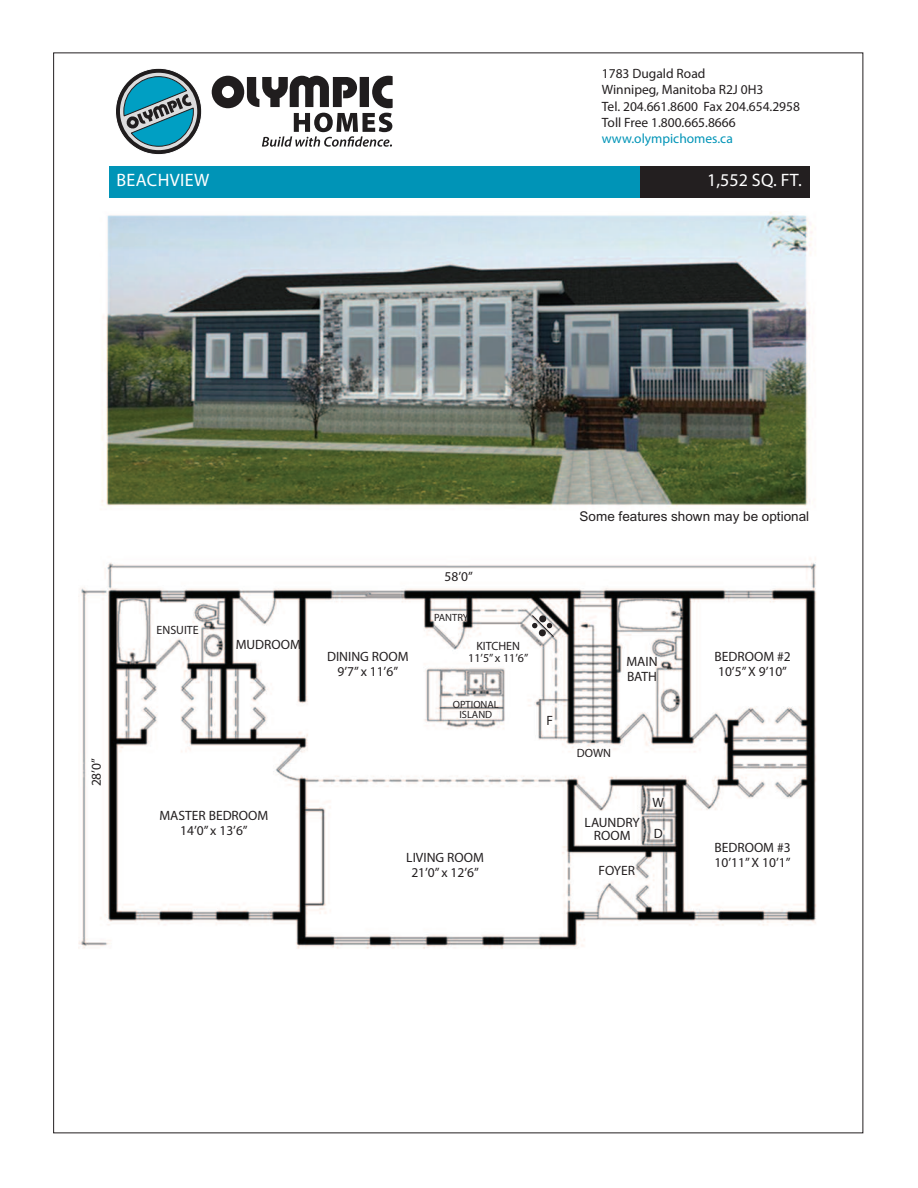
<style>
.page{position:relative;width:918px;height:1188px;background:#fff}
.page>*{position:absolute;margin:0;border:0;box-sizing:border-box;transform-origin:0 0}
.t1{font:18px "Myriad Pro";letter-spacing:.02em;color:#fff}
.t2{font:13.5px/15px "Myriad Pro";color:#231f20}
.t3{font:13.5px "Arial";color:#231f20}
.t4{font:13.5px "Myriad Pro";color:#0094b7}
.t5{font:12px "Myriad Pro";color:#231f20}
.t6{font:10.5px/10.5px "Myriad Pro";color:#231f20;text-align:center}
</style>
<div class="page">
<div style="left:640px;top:166px;width:169px;height:32px;background:#231f20"></div>
<svg style="left:116px;top:68px;width:86px;height:87px"></svg>
<div style="left:120px;top:73px;width:77px;height:77px;background:#dcdcdd;border-radius:50%"></div>
<svg style="left:123px;top:76px;width:71px;height:71px"></svg>
<svg style="left:212px;top:76px;width:181px;height:71px"></svg>
<div style="left:109px;top:166px;width:531px;height:32px;background:#0094b7"></div>
<img style="left:79px;top:212px;width:737px;height:737px">
<svg style="left:531px;top:614px;width:24px;height:24px"></svg>
<div style="left:539px;top:615px;width:7px;height:7px;background:#231f20;border-radius:50%"></div>
<p class="t2" style="left:602px;top:67px;width:200px;line-height:16.2px">1783 Dugald Road<br>Winnipeg, Manitoba R2J 0H3<br>Tel. 204.661.8600 Fax 204.654.2958<br>Toll Free 1.800.665.8666</p>
<p class="t4" style="left:602px;top:133px;width:132px">www.olympichomes.ca</p>
<h1 class="t1" style="left:116px;top:174px;width:95px">BEACHVIEW</h1>
<h1 class="t1" style="left:707px;top:174px;width:96px">1,552 SQ. FT.</h1>
<p class="t2" style="left:90px;top:786px;width:30px;rotate:-90deg">28’0”</p>
<p class="t5" style="left:157px;top:626px;width:44px">ENSUITE</p>
<p class="t2" style="left:236px;top:638px;width:67px">MUDROOM</p>
<p class="t2" style="left:160px;top:809px;width:110px;text-align:center">MASTER BEDROOM<br>14’0” x 13’6”</p>
<p class="t2" style="left:444px;top:570px;width:30px">58’0”</p>
<p class="t6" style="left:434px;top:613px;width:36px">PANTRY</p>
<p class="t5" style="left:476px;top:642px;width:45px">KITCHEN</p>
<p class="t2" style="left:327px;top:650px;width:83px">DINING ROOM</p>
<p class="t5" style="left:468px;top:654px;width:62px">11’5” x 11’6”</p>
<p class="t2" style="left:338px;top:665px;width:62px">9’7” x 11’6”</p>
<p class="t6" style="left:453px;top:700px;width:48px">OPTIONAL<br>ISLAND</p>
<p class="t2" style="left:547px;top:714px;width:8px">F</p>
<p class="t2" style="left:406px;top:851px;width:79px;text-align:center">LIVING ROOM<br>21’0” x 12’6”</p>
<p class="t3" style="left:580px;top:508px;width:231px">Some features shown may be optional</p>
<p class="t2" style="left:626px;top:655px;width:33px">MAIN<br>BATH</p>
<p class="t5" style="left:577px;top:749px;width:36px">DOWN</p>
<p class="t2" style="left:585px;top:817px;width:57px;line-height:13.5px;text-align:center">LAUNDRY<br>ROOM</p>
<p class="t2" style="left:598px;top:864px;width:38px">FOYER</p>
<p class="t2" style="left:653px;top:796px;width:13px">W</p>
<p class="t2" style="left:654px;top:827px;width:10px">D</p>
<p class="t2" style="left:715px;top:651px;width:78px">BEDROOM #2<br>10’5”X 9’10”</p>
<p class="t2" style="left:714px;top:841px;width:78px">BEDROOM #3<br>10’11”X 10’1”</p>
</div>
